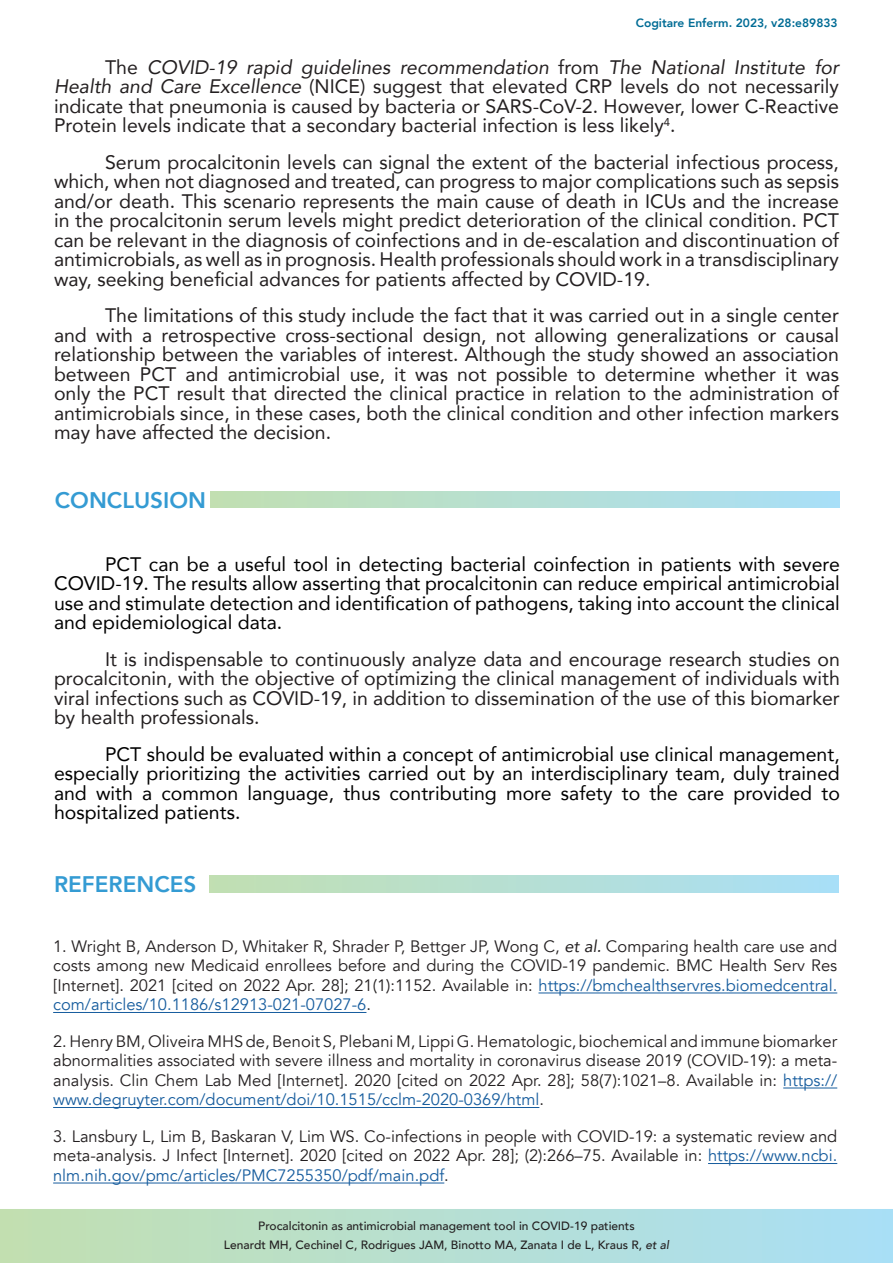
<style>
.page{position:relative;width:893px;height:1263px;background:#fff}
.page>*{position:absolute;margin:0;border:0;box-sizing:border-box;transform-origin:0 0}
.t1{font:800 22.5px "Avenir";color:#349bd3}
.t2{font:19.5px/19.5px "Avenir";color:#231f20;text-align:justify}
.t3{font:19.5px/19.5px "Avenir";color:#000;text-align:justify}
.t4{font:16.5px/19.5px "Avenir";color:#231f20;text-align:justify}
.t5{font:500 12px/18.6px "Avenir";color:#231f20;text-align:center}
.t6{font:800 12px "Avenir";color:#006c95}
.s1{font-style:italic}
.s2{color:#175d9e}
</style>
<div class="page">
<svg style="left:0;top:1209px;width:893px;height:54px;background:#b6dfd2"></svg>
<div style="left:211px;top:491px;width:629px;height:17px;background:linear-gradient(to right,#c2dfb1,#a9dff7)"></div>
<hr style="left:538px;top:992px;width:299px;height:1px;background:#175d9e">
<hr style="left:53px;top:1012px;width:313px;height:1px;background:#175d9e">
<hr style="left:783px;top:1087px;width:54px;height:1px;background:#175d9e">
<hr style="left:53px;top:1107px;width:486px;height:1px;background:#175d9e">
<hr style="left:708px;top:1163px;width:129px;height:1px;background:#175d9e">
<hr style="left:53px;top:1182px;width:391px;height:1px;background:#175d9e">
<div style="left:210px;top:876px;width:629px;height:16px;background:linear-gradient(to right,#c2dfb1,#a9dff7)"></div>
<p class="t6" style="left:636px;top:12px;width:203px">Cogitare Enferm. 2023, v28:e89833</p>
<p class="t2" style="left:54px;top:56px;width:786px;text-indent:51px">The <span class="s1">COVID-19 rapid guidelines recommendation</span> from <span class="s1">The National Institute for Health and Care Excellence</span> (NICE) suggest that elevated CRP levels do not necessarily indicate that pneumonia is caused by bacteria or SARS-CoV-2. However, lower C-Reactive Protein levels indicate that a secondary bacterial infection is less likely<sup>4</sup>.</p>
<p class="t2" style="left:54px;top:151px;width:787px;text-indent:51px">Serum procalcitonin levels can signal the extent of the bacterial infectious process, which, when not diagnosed and treated, can progress to major complications such as sepsis and/or death. This scenario represents the main cause of death in ICUs and the increase in the procalcitonin serum levels might predict deterioration of the clinical condition. PCT can be relevant in the diagnosis of coinfections and in de-escalation and discontinuation of antimicrobials, as well as in prognosis. Health professionals should work in a transdisciplinary way, seeking beneficial advances for patients affected by COVID-19.</p>
<p class="t2" style="left:54px;top:305px;width:786px;text-indent:51px">The limitations of this study include the fact that it was carried out in a single center and with a retrospective cross-sectional design, not allowing generalizations or causal relationship between the variables of interest. Although the study showed an association between PCT and antimicrobial use, it was not possible to determine whether it was only the PCT result that directed the clinical practice in relation to the administration of antimicrobials since, in these cases, both the clinical condition and other infection markers may have affected the decision.</p>
<p class="t1" style="left:55px;top:479px;width:153px">CONCLUSION</p>
<p class="t3" style="left:54px;top:553px;width:787px;text-indent:51px">PCT can be a useful tool in detecting bacterial coinfection in patients with severe COVID-19. The results allow asserting that procalcitonin can reduce empirical antimicrobial use and stimulate detection and identification of pathogens, taking into account the clinical and epidemiological data.</p>
<p class="t2" style="left:54px;top:648px;width:787px;text-indent:51px">It is indispensable to continuously analyze data and encourage research studies on procalcitonin, with the objective of optimizing the clinical management of individuals with viral infections such as COVID-19, in addition to dissemination of the use of this biomarker by health professionals.</p>
<p class="t3" style="left:54px;top:743px;width:787px;text-indent:51px">PCT should be evaluated within a concept of antimicrobial use clinical management, especially prioritizing the activities carried out by an interdisciplinary team, duly trained and with a common language, thus contributing more safety to the care provided to hospitalized patients.</p>
<p class="t1" style="left:54px;top:864px;width:144px">REFERENCES</p>
<p class="t4" style="left:53px;top:937px;width:786px">1. Wright B, Anderson D, Whitaker R, Shrader P, Bettger JP, Wong C, <span class="s1">et al.</span> Comparing health care use and costs among new Medicaid enrollees before and during the COVID-19 pandemic. BMC Health Serv Res [Internet]. 2021 [cited on 2022 Apr. 28]; 21(1):1152. Available in: <span class="s2">https://bmchealthservres.biomedcentral. com/articles/10.1186/s12913-021-07027-6</span>.</p>
<p class="t4" style="left:53px;top:1032px;width:786px">2. Henry BM, Oliveira MHS de, Benoit S, Plebani M, Lippi G. Hematologic, biochemical and immune biomarker abnormalities associated with severe illness and mortality in coronavirus disease 2019 (COVID-19): a meta&shy;analysis. Clin Chem Lab Med [Internet]. 2020 [cited on 2022 Apr. 28]; 58(7):1021–8. Available in: <span class="s2">https:// www.degruyter.com/document/doi/10.1515/cclm-2020-0369/html</span>.</p>
<p class="t4" style="left:53px;top:1127px;width:786px">3. Lansbury L, Lim B, Baskaran V, Lim WS. Co-infections in people with COVID-19: a systematic review and meta-analysis. J Infect [Internet]. 2020 [cited on 2022 Apr. 28]; (2):266–75. Available in: <span class="s2">https://www.ncbi. nlm.nih.gov/pmc/articles/PMC7255350/pdf/main.pdf</span>.</p>
<p class="t5" style="left:224px;top:1216px;width:447px">Procalcitonin as antimicrobial management tool in COVID-19 patients<br>Lenardt MH, Cechinel C, Rodrigues JAM, Binotto MA, Zanata I de L, Kraus R, <span class="s1">et al</span></p>
</div>
